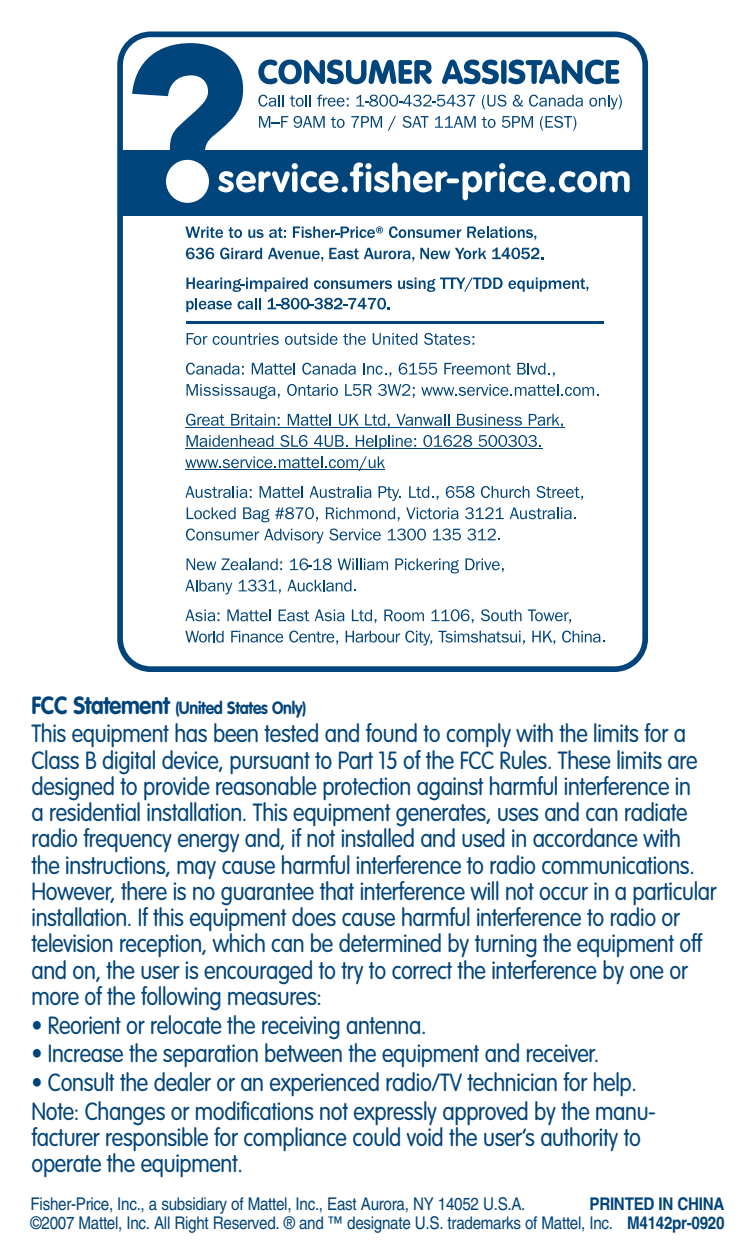
<style>
.page{position:relative;width:756px;height:1260px;background:#fff}
.page>*{position:absolute;margin:0;border:0;box-sizing:border-box;transform-origin:0 0}
.t1{font:300 24.5px/26.2px "VAG Rounded Std";letter-spacing:-.015em;color:#00447c;scale:.9 1}
.t2{font:17.5px/19.2px "Helvetica LT Std";letter-spacing:-.02em;color:#00447c;text-align:right;scale:.87 1}
.t3{font:700 17.5px "VAG Rounded Std";letter-spacing:-.015em;color:#00447c;scale:.9 1}
.s1{font-size:24.5px}
.s2{font-weight:700}
</style>
<div class="page">
<svg style="left:117px;top:32px;width:531px;height:640px"></svg>
<hr style="left:186px;top:321px;width:418px;height:3px;background:#00447c">
<svg style="left:475px;top:60px;width:24px;height:24px"></svg>
<div style="left:501px;top:60px;width:6px;height:24px;background:#00457c;border-radius:3px"></div>
<svg style="left:508px;top:60px;width:111px;height:24px"></svg>
<svg style="left:482px;top:95px;width:24px;height:14px"></svg>
<svg style="left:513px;top:95px;width:10px;height:12px"></svg>
<svg style="left:529px;top:95px;width:54px;height:12px"></svg>
<svg style="left:589px;top:95px;width:33px;height:15px"></svg>
<svg style="left:132px;top:43px;width:343px;height:149px"></svg>
<svg style="left:402px;top:116px;width:27px;height:12px"></svg>
<svg style="left:435px;top:116px;width:41px;height:12px"></svg>
<svg style="left:482px;top:117px;width:14px;height:11px"></svg>
<svg style="left:502px;top:116px;width:31px;height:12px"></svg>
<svg style="left:540px;top:116px;width:36px;height:15px"></svg>
<svg style="left:185px;top:227px;width:38px;height:11px"></svg>
<svg style="left:229px;top:227px;width:11px;height:11px"></svg>
<svg style="left:234px;top:229px;width:8px;height:9px"></svg>
<svg style="left:248px;top:227px;width:38px;height:11px"></svg>
<svg style="left:293px;top:226px;width:90px;height:12px"></svg>
<svg style="left:389px;top:226px;width:72px;height:12px"></svg>
<svg style="left:467px;top:227px;width:69px;height:13px"></svg>
<svg style="left:186px;top:248px;width:28px;height:11px"></svg>
<svg style="left:220px;top:248px;width:42px;height:11px"></svg>
<svg style="left:268px;top:248px;width:55px;height:14px"></svg>
<svg style="left:329px;top:248px;width:85px;height:14px"></svg>
<svg style="left:420px;top:248px;width:66px;height:11px"></svg>
<svg style="left:492px;top:248px;width:51px;height:11px"></svg>
<svg style="left:186px;top:278px;width:122px;height:14px"></svg>
<svg style="left:314px;top:280px;width:78px;height:9px"></svg>
<svg style="left:398px;top:278px;width:190px;height:14px"></svg>
<svg style="left:186px;top:298px;width:46px;height:14px"></svg>
<svg style="left:238px;top:298px;width:23px;height:11px"></svg>
<svg style="left:268px;top:298px;width:122px;height:11px"></svg>
<svg style="left:187px;top:333px;width:20px;height:12px"></svg>
<svg style="left:213px;top:333px;width:66px;height:12px"></svg>
<svg style="left:285px;top:333px;width:81px;height:12px"></svg>
<svg style="left:373px;top:333px;width:44px;height:12px"></svg>
<svg style="left:424px;top:333px;width:50px;height:12px"></svg>
<svg style="left:186px;top:363px;width:58px;height:12px"></svg>
<svg style="left:252px;top:363px;width:43px;height:12px"></svg>
<svg style="left:302px;top:363px;width:54px;height:12px"></svg>
<svg style="left:363px;top:363px;width:28px;height:14px"></svg>
<svg style="left:399px;top:363px;width:38px;height:12px"></svg>
<svg style="left:444px;top:363px;width:67px;height:12px"></svg>
<svg style="left:517px;top:363px;width:38px;height:14px"></svg>
<svg style="left:187px;top:384px;width:93px;height:15px"></svg>
<svg style="left:287px;top:384px;width:51px;height:12px"></svg>
<svg style="left:345px;top:384px;width:27px;height:12px"></svg>
<svg style="left:378px;top:384px;width:37px;height:14px"></svg>
<svg style="left:421px;top:384px;width:178px;height:12px"></svg>
<svg style="left:186px;top:414px;width:39px;height:12px"></svg>
<svg style="left:231px;top:414px;width:49px;height:12px"></svg>
<svg style="left:288px;top:414px;width:43px;height:12px"></svg>
<svg style="left:339px;top:414px;width:20px;height:12px"></svg>
<svg style="left:365px;top:414px;width:25px;height:13px"></svg>
<svg style="left:396px;top:414px;width:53px;height:12px"></svg>
<svg style="left:457px;top:414px;width:65px;height:12px"></svg>
<svg style="left:529px;top:414px;width:34px;height:13px"></svg>
<hr style="left:185px;top:427px;width:379px;height:1px;background:#00447c">
<svg style="left:187px;top:435px;width:86px;height:12px"></svg>
<svg style="left:280px;top:435px;width:28px;height:12px"></svg>
<svg style="left:314px;top:435px;width:34px;height:12px"></svg>
<svg style="left:356px;top:435px;width:60px;height:15px"></svg>
<svg style="left:423px;top:435px;width:49px;height:12px"></svg>
<svg style="left:479px;top:435px;width:62px;height:12px"></svg>
<hr style="left:185px;top:448px;width:358px;height:1px;background:#00447c">
<svg style="left:185px;top:456px;width:200px;height:15px"></svg>
<hr style="left:185px;top:469px;width:200px;height:1px;background:#00447c">
<svg style="left:185px;top:486px;width:67px;height:12px"></svg>
<svg style="left:260px;top:486px;width:43px;height:12px"></svg>
<svg style="left:310px;top:486px;width:61px;height:12px"></svg>
<svg style="left:379px;top:486px;width:22px;height:15px"></svg>
<svg style="left:409px;top:486px;width:30px;height:14px"></svg>
<svg style="left:446px;top:486px;width:29px;height:12px"></svg>
<svg style="left:481px;top:486px;width:49px;height:12px"></svg>
<svg style="left:536px;top:486px;width:47px;height:14px"></svg>
<svg style="left:187px;top:507px;width:49px;height:12px"></svg>
<svg style="left:243px;top:507px;width:75px;height:15px"></svg>
<svg style="left:326px;top:507px;width:74px;height:14px"></svg>
<svg style="left:406px;top:507px;width:52px;height:12px"></svg>
<svg style="left:465px;top:507px;width:39px;height:12px"></svg>
<svg style="left:510px;top:507px;width:66px;height:12px"></svg>
<svg style="left:186px;top:529px;width:195px;height:14px"></svg>
<svg style="left:388px;top:529px;width:38px;height:12px"></svg>
<svg style="left:433px;top:529px;width:28px;height:12px"></svg>
<svg style="left:467px;top:529px;width:33px;height:12px"></svg>
<svg style="left:187px;top:558px;width:95px;height:12px"></svg>
<svg style="left:290px;top:558px;width:42px;height:12px"></svg>
<svg style="left:338px;top:558px;width:50px;height:12px"></svg>
<svg style="left:395px;top:558px;width:64px;height:15px"></svg>
<svg style="left:465px;top:558px;width:39px;height:14px"></svg>
<svg style="left:185px;top:580px;width:47px;height:14px"></svg>
<svg style="left:239px;top:580px;width:42px;height:14px"></svg>
<svg style="left:287px;top:580px;width:69px;height:12px"></svg>
<svg style="left:185px;top:609px;width:34px;height:12px"></svg>
<svg style="left:227px;top:609px;width:44px;height:12px"></svg>
<svg style="left:279px;top:609px;width:30px;height:12px"></svg>
<svg style="left:315px;top:609px;width:29px;height:12px"></svg>
<svg style="left:352px;top:609px;width:24px;height:14px"></svg>
<svg style="left:384px;top:609px;width:40px;height:12px"></svg>
<svg style="left:431px;top:609px;width:43px;height:14px"></svg>
<svg style="left:481px;top:609px;width:41px;height:12px"></svg>
<svg style="left:528px;top:609px;width:43px;height:14px"></svg>
<svg style="left:185px;top:631px;width:39px;height:12px"></svg>
<svg style="left:231px;top:631px;width:52px;height:12px"></svg>
<svg style="left:289px;top:631px;width:49px;height:14px"></svg>
<svg style="left:346px;top:631px;width:86px;height:14px"></svg>
<svg style="left:438px;top:631px;width:87px;height:14px"></svg>
<svg style="left:532px;top:631px;width:23px;height:14px"></svg>
<svg style="left:562px;top:631px;width:43px;height:12px"></svg>
<p class="t3" style="left:32px;top:699px;width:307px"><span class="s1">FCC Statement</span> (United States Only)</p>
<p class="t1" style="left:32px;top:722px;width:763px">This equipment has been tested and found to comply with the limits for a Class B digital device, pursuant to Part 15 of the FCC Rules. These limits are designed to provide reasonable protection against harmful interference in<br>a residential installation. This equipment generates, uses and can radiate radio frequency energy and, if not installed and used in accordance with<br>the instructions, may cause harmful interference to radio communications.<br>However, there is no guarantee that interference will not occur in a particular installation. If this equipment does cause harmful interference to radio or television reception, which can be determined by turning the equipment off and on, the user is encouraged to try to correct the interference by one or more of the following measures:</p>
<p class="t1" style="left:32px;top:1013px;width:441px">• Reorient or relocate the receiving antenna.</p>
<p class="t1" style="left:32px;top:1042px;width:633px">• Increase the separation between the equipment and receiver.</p>
<p class="t1" style="left:32px;top:1070px;width:695px;line-height:28.7px">• Consult the dealer or an experienced radio/TV technician for help.<br>Note: Changes or modifications not expressly approved by the manu-</p>
<p class="t1" style="left:32px;top:1126px;width:679px">facturer responsible for compliance could void the user’s authority to operate the equipment.</p>
<p class="t2" style="left:31px;top:1196px;width:570px">Fisher-Price, Inc., a subsidiary of Mattel, Inc., East Aurora, NY 14052 U.S.A.</p>
<p class="t2" style="left:31px;top:1196px;width:799px"><span class="s2">PRINTED IN CHINA<br></span>©2007 Mattel, Inc. All Right Reserved. ® and ™ designate U.S. trademarks of Mattel, Inc. <span class="s2">M4142pr-0920</span></p>
</div>
